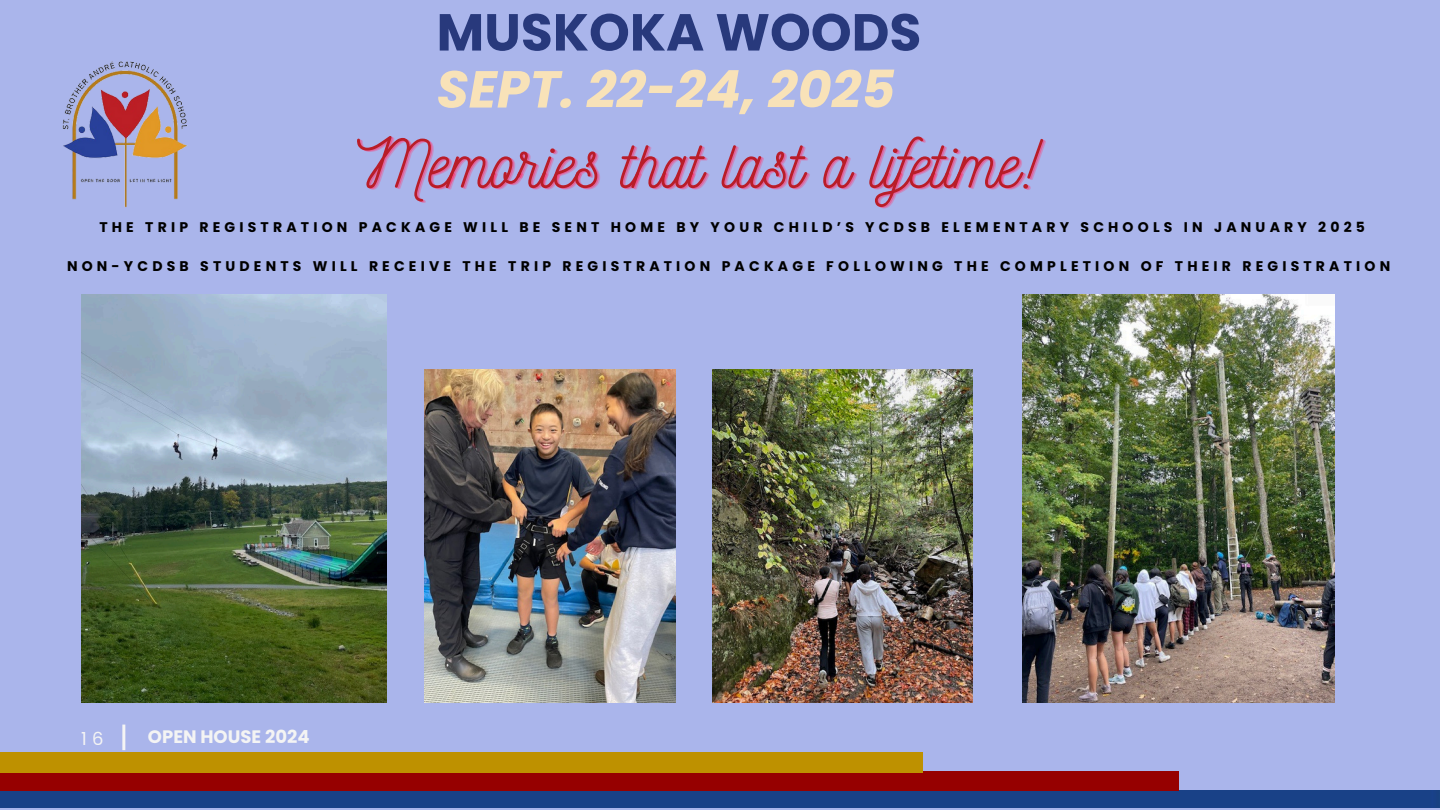
<style>
.page{position:relative;width:1440px;height:810px;background:#aab5eb}
.page>*{position:absolute;margin:0;border:0;box-sizing:border-box;transform-origin:0 0}
.t1{font:67px "Nickainley";color:#b91d28}
.t2{font:italic 700 52px "Poppins";color:#f8e2b8}
.t3{font:700 52px "Poppins";color:#28397c}
.t4{font:700 18px "Poppins";color:#f4f4f4}
.t5{font:18px "Poppins";color:#f4f4f4}
.t6{font:700 14px "Poppins";letter-spacing:.3em;color:#000}
</style>
<div class="page">
<img style="left:62px;top:61px;width:125px;height:147px">
<img style="left:425px;top:369px;width:250px;height:334px">
<img style="left:713px;top:369px;width:259px;height:334px">
<img style="left:1023px;top:295px;width:312px;height:408px">
<img style="left:81px;top:295px;width:306px;height:408px">
<hr style="left:122px;top:725px;width:3px;height:25px;background:#f4f4f4">
<div style="left:0;top:772px;width:1179px;height:18px;background:#960000"></div>
<div style="left:0;top:753px;width:922px;height:19px;background:#be9100"></div>
<p class="t3" style="left:437px;top:-4px;width:486px">MUSKOKA WOODS</p>
<p class="t2" style="left:437px;top:53px;width:460px">SEPT. 22-24, 2025</p>
<p class="t1" style="left:357px;top:121px;width:683px">Memories that last a lifetime!</p>
<p class="t6" style="left:99px;top:218px;width:1267px">THE TRIP REGISTRATION PACKAGE WILL BE SENT HOME BY YOUR CHILD’S YCDSB ELEMENTARY SCHOOLS IN JANUARY 2025</p>
<p class="t6" style="left:67px;top:257px;width:1325px">NON-YCDSB STUDENTS WILL RECEIVE THE TRIP REGISTRATION PACKAGE FOLLOWING THE COMPLETION OF THEIR REGISTRATION</p>
<p class="t5" style="left:81px;top:726px;width:24px">1 6</p>
<p class="t4" style="left:148px;top:724px;width:163px">OPEN HOUSE 2024</p>
</div>
